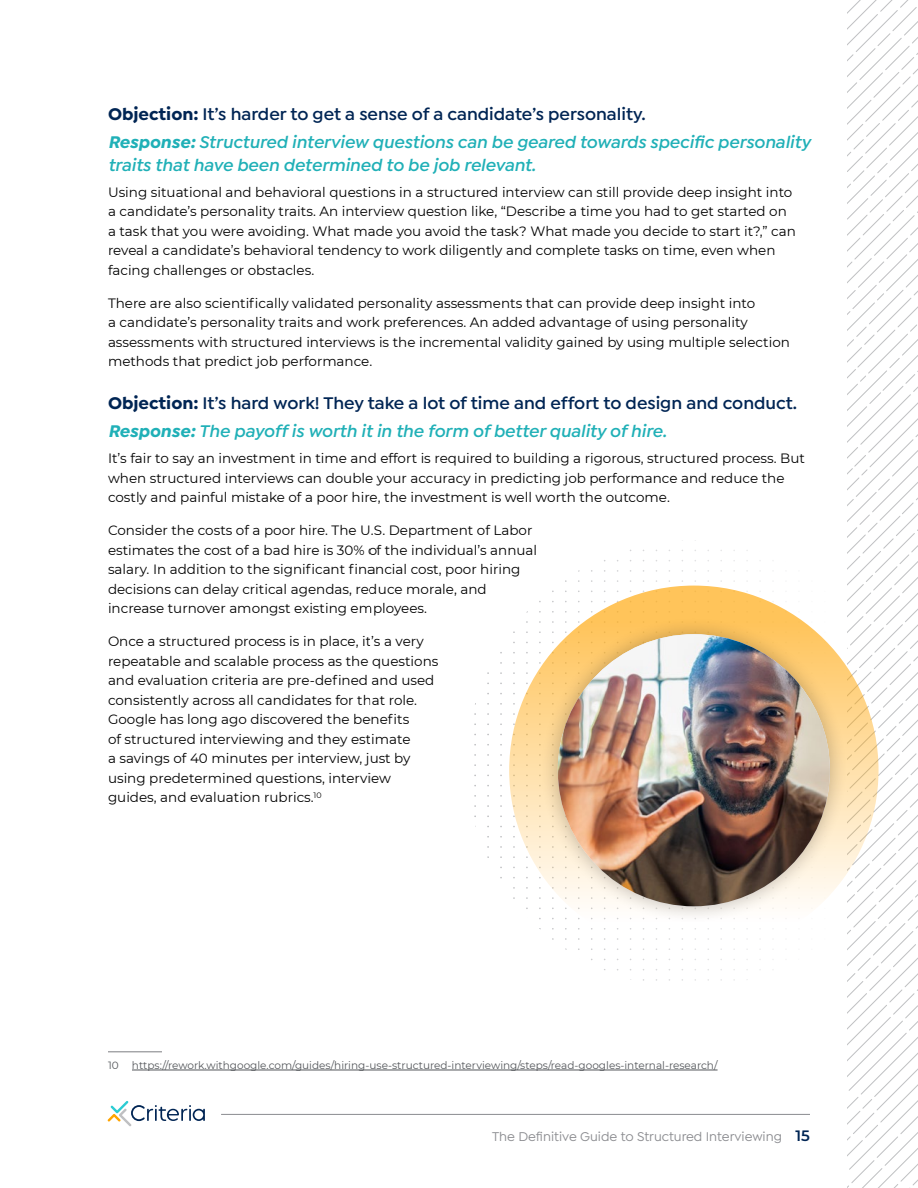
<style>
.page{position:relative;width:918px;height:1188px;background:#fff}
.page>*{position:absolute;margin:0;border:0;box-sizing:border-box;transform-origin:0 0}
.t1{font:italic 600 18px/27.9px "Isidora Sans";color:#20b0b7}
.t2{font:600 18px/27.9px "Isidora Sans";color:#002554}
.t3{font:13.5px/19.5px "Montserrat";color:#000}
.t4{font:500 13.5px "Isidora Sans";color:#8b8c90}
.t5{font:10.5px "Montserrat";color:#53565a}
.s1{font-weight:700;font-style:normal;color:#002554}
.s2{font-style:normal;color:#002554}
.s3{font-weight:700}
.s4{font-weight:700;font-style:italic;color:#20b0b7}
.s5{font-style:italic;color:#20b0b7}
.s6{font-family:"Montserrat";font-weight:600;font-size:15px;color:#002554}
</style>
<div class="page">
<hr style="left:221px;top:1114px;width:589px;height:1px;background:#8b8c90">
<svg style="left:108px;top:1101px;width:97px;height:25px"></svg>
<svg style="left:847px;top:0;width:71px;height:1188px"></svg>
<hr style="left:108px;top:1051px;width:54px;height:1px;background:#8b8c90">
<hr style="left:132px;top:1070px;width:586px;height:1px;background:#53565a">
<svg style="left:509px;top:586px;width:370px;height:369px"></svg>
<div style="left:540px;top:616px;width:308px;height:308px;background:#000;opacity:.25"></div>
<img style="left:558px;top:634px;width:272px;height:272px;border-radius:136px">
<h1 class="t1" style="left:108px;top:100px;width:704px"><span class="s1">Objection:</span> <span class="s2">It’s harder to get a sense of a candidate’s personality.<br></span><span class="s3">Response:</span> Structured interview questions can be geared towards specific personality</h1>
<h1 class="t1" style="left:108px;top:151px;width:429px">traits that have been determined to be job relevant.</h1>
<p class="t3" style="left:108px;top:182px;width:690px">Using situational and behavioral questions in a structured interview can still provide deep insight into a candidate’s personality traits. An interview question like, “Describe a time you had to get started on a task that you were avoiding. What made you avoid the task? What made you decide to start it?,” can reveal a candidate’s behavioral tendency to work diligently and complete tasks on time, even when facing challenges or obstacles.</p>
<p class="t3" style="left:108px;top:293px;width:684px">There are also scientifically validated personality assessments that can provide deep insight into<br>a candidate’s personality traits and work preferences. An added advantage of using personality assessments with structured interviews is the incremental validity gained by using multiple selection methods that predict job performance.</p>
<h1 class="t2" style="left:108px;top:389px;width:691px"><span class="s3">Objection:</span> It’s hard work! They take a lot of time and effort to design and conduct.<br><span class="s4">Response:</span> <span class="s5">The payoff is worth it in the form of better quality of hire.</span></h1>
<p class="t3" style="left:108px;top:448px;width:698px">It’s fair to say an investment in time and effort is required to building a rigorous, structured process. But when structured interviews can double your accuracy in predicting job performance and reduce the costly and painful mistake of a poor hire, the investment is well worth the outcome.</p>
<p class="t3" style="left:108px;top:520px;width:431px">Consider the costs of a poor hire. The U.S. Department of Labor estimates the cost of a bad hire is 30% of the individual’s annual salary. In addition to the significant financial cost, poor hiring decisions can delay critical agendas, reduce morale, and increase turnover amongst existing employees.</p>
<p class="t3" style="left:108px;top:631px;width:332px">Once a structured process is in place, it’s a very repeatable and scalable process as the questions and evaluation criteria are pre-defined and used consistently across all candidates for that role.<br>Google has long ago discovered the benefits<br>of structured interviewing and they estimate<br>a savings of 40 minutes per interview, just by using predetermined questions, interview guides, and evaluation rubrics.<sup>10</sup></p>
<p class="t5" style="left:108px;top:1058px;width:12px">10</p>
<p class="t5" style="left:132px;top:1058px;width:587px">https://rework.withgoogle.com/guides/hiring-use-structured-interviewing/steps/read-googles-internal-research/</p>
<p class="t4" style="left:492px;top:1129px;width:319px">The Definitive Guide to Structured Interviewing <span class="s6">15</span></p>
</div>
